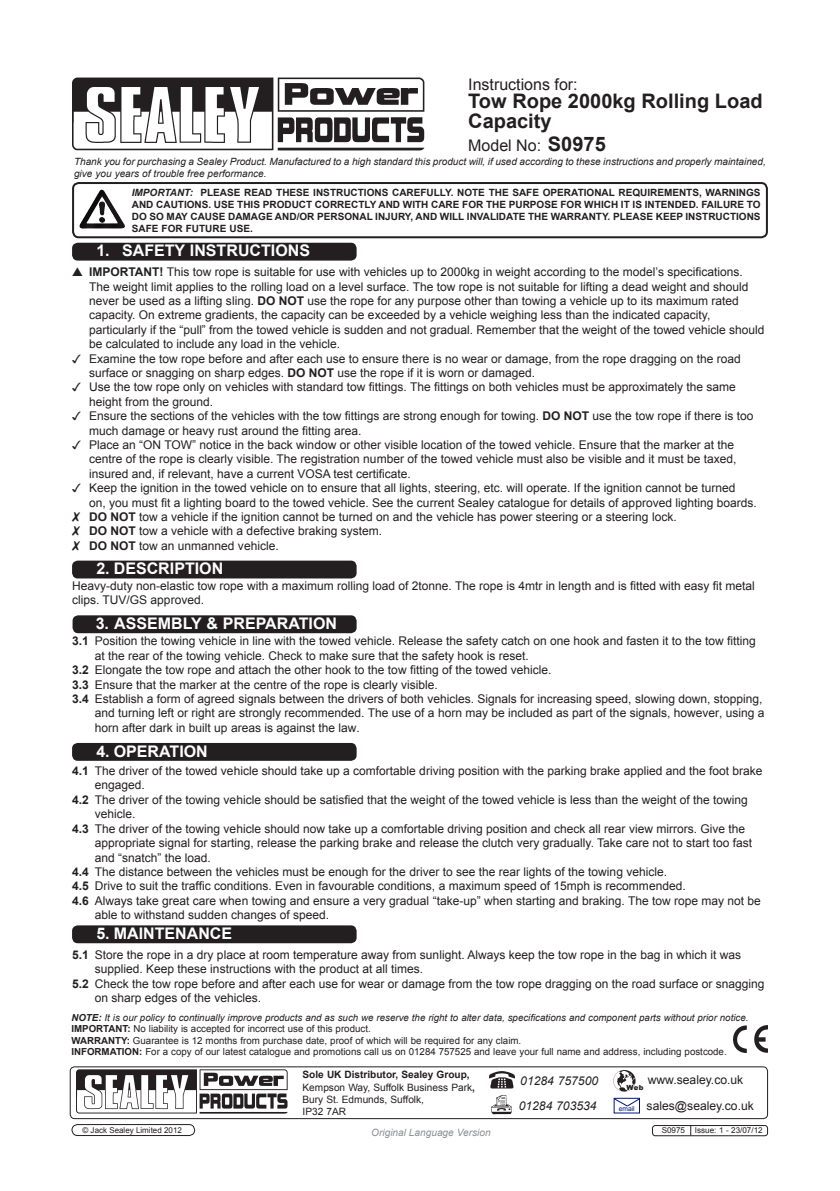
<style>
.page{position:relative;width:840px;height:1191px;background:#fff}
.page>*{position:absolute;margin:0;border:0;box-sizing:border-box;transform-origin:0 0}
.t1{font:700 20px/20.8px "Arial";color:#231f20}
.Chapter_Header{font:700 16px "Arial";color:#fff}
.t2{font:16px "Arial";color:#231f20}
.t3{font:12.2px "Arial";color:#231f20}
.t4{font:italic 12.2px "Arial";color:#231f20}
.t5{font:12px/14.4px "Arial";color:#231f20}
.t6{font:10.2px/12.2px "Arial";color:#231f20}
.t7{font:italic 10.2px "Arial";color:#8d8f92}
.t8{font:700 10px/12px "Arial";color:#231f20;text-align:justify}
.t9{font:italic 10px/12px "Arial";color:#231f20}
.t10{font:9.6px "Arial";color:#231f20}
.t11{font:italic 9.6px "Arial";color:#231f20}
.t12{font:8px "Arial";color:#231f20}
.t13{font:900 7px "Arial";color:#231f20}
.t14{font:6.8px "Arial";color:#001381}
.s1{font-weight:700;font-size:20px}
.s2{font-style:italic}
.s3{font-family:"Monotype Sorts"}
.s4{font-weight:700}
</style>
<div class="page">
<img style="left:72px;top:77px;width:352px;height:74px">
<div style="left:72px;top:182px;width:695px;height:56px;border:2px solid #231f20;border-radius:6px"></div>
<div style="left:77px;top:188px;width:51px;height:45px;background:#231f20;opacity:.75"></div>
<div style="left:72px;top:243px;width:284px;height:18px;background:#231f20;border-radius:6px"></div>
<div style="left:72px;top:560px;width:284px;height:18px;background:#231f20;border-radius:6px"></div>
<div style="left:72px;top:615px;width:284px;height:18px;background:#231f20;border-radius:6px"></div>
<div style="left:72px;top:743px;width:284px;height:18px;background:#231f20;border-radius:6px"></div>
<div style="left:72px;top:925px;width:284px;height:18px;background:#231f20;border-radius:6px"></div>
<img style="left:76px;top:1069px;width:211px;height:45px">
<div style="left:70px;top:1066px;width:697px;height:53px;border:1px solid #231f20;border-radius:4px"></div>
<img style="left:491px;top:1095px;width:21px;height:19px">
<img style="left:489px;top:1071px;width:25px;height:18px">
<img style="left:612px;top:1069px;width:24px;height:24px;border-radius:12px">
<svg style="left:613px;top:1097px;width:26px;height:10px"></svg>
<div style="left:651px;top:1125px;width:116px;height:11px;border:1px solid #231f20;border-radius:3px"></div>
<div style="left:71px;top:1124px;width:124px;height:12px;border:1px solid #231f20;border-radius:6px"></div>
<img style="left:733px;top:1025px;width:34px;height:28px">
<p class="t2" style="left:468px;top:73px;width:111px">Instructions for:</p>
<p class="t1" style="left:468px;top:91px;width:296px">TOW ROPE 2000KG ROLLING LOAD<br>CAPACITY</p>
<p class="t2" style="left:468px;top:135px;width:139px">Model No: <span class="s1">S0975</span></p>
<p class="t9" style="left:74px;top:156px;width:693px">Thank you for purchasing a Sealey Product. Manufactured to a high standard this product will, if used according to these instructions and properly maintained, give you years of trouble free performance.</p>
<p class="t8" style="left:132px;top:187px;width:630px"><span class="s2">IMPORTANT:</span> PLEASE READ THESE INSTRUCTIONS CAREFULLY. NOTE THE SAFE OPERATIONAL REQUIREMENTS, WARNINGS AND CAUTIONS. USE THIS PRODUCT CORRECTLY AND WITH CARE FOR THE PURPOSE FOR WHICH IT IS INTENDED. FAILURE TO DO SO MAY CAUSE DAMAGE AND/OR PERSONAL INJURY, AND WILL INVALIDATE THE WARRANTY. PLEASE KEEP INSTRUCTIONS SAFE FOR FUTURE USE.</p>
<p class="Chapter_Header" style="left:96px;top:240px;width:48px">1. SAFETY</p>
<p class="Chapter_Header" style="left:190px;top:240px;width:11px">INSTRUCTIONS</p>
<p class="t5" style="left:89px;top:265px;width:676px;text-indent:-17px"><span class="s3">s</span> <span class="s4">IMPORTANT!</span> This tow rope is suitable for use with vehicles up to 2000kg in weight according to the model’s specifications.<br>The weight limit applies to the rolling load on a level surface. The tow rope is not suitable for lifting a dead weight and should never be used as a lifting sling. <span class="s4">DO NOT</span> use the rope for any purpose other than towing a vehicle up to its maximum rated capacity. On extreme gradients, the capacity can be exceeded by a vehicle weighing less than the indicated capacity, particularly if the “pull” from the towed vehicle is sudden and not gradual. Remember that the weight of the towed vehicle should be calculated to include any load in the vehicle.</p>
<p class="t5" style="left:89px;top:351px;width:653px">Examine the tow rope before and after each use to ensure there is no wear or damage, from the rope dragging on the road surface or snagging on sharp edges. <span class="s4">DO NOT</span> use the rope if it is worn or damaged.</p>
<p class="t5" style="left:89px;top:380px;width:648px">Use the tow rope only on vehicles with standard tow fittings. The fittings on both vehicles must be approximately the same height from the ground.</p>
<p class="t5" style="left:89px;top:409px;width:665px">Ensure the sections of the vehicles with the tow fittings are strong enough for towing. <span class="s4">DO NOT</span> use the tow rope if there is too much damage or heavy rust around the fitting area.</p>
<p class="t5" style="left:89px;top:438px;width:648px">Place an “ON TOW” notice in the back window or other visible location of the towed vehicle. Ensure that the marker at the centre of the rope is clearly visible. The registration number of the towed vehicle must also be visible and it must be taxed, insured and, if relevant, have a current VOSA test certificate.</p>
<p class="t5" style="left:89px;top:481px;width:669px">Keep the ignition in the towed vehicle on to ensure that all lights, steering, etc. will operate. If the ignition cannot be turned<br>on, you must fit a lighting board to the towed vehicle. See the current Sealey catalogue for details of approved lighting boards.</p>
<p class="t5" style="left:89px;top:510px;width:588px"><span class="s4">DO NOT</span> tow a vehicle if the ignition cannot be turned on and the vehicle has power steering or a steering lock.</p>
<p class="t5" style="left:89px;top:524px;width:294px"><span class="s4">DO NOT</span> tow a vehicle with a defective braking system.</p>
<p class="t5" style="left:89px;top:538px;width:191px"><span class="s4">DO NOT</span> tow an unmanned vehicle.</p>
<p class="Chapter_Header" style="left:96px;top:558px;width:40px">2. DESCRIPTION</p>
<p class="t5" style="left:72px;top:579px;width:684px">Heavy-duty non-elastic tow rope with a maximum rolling load of 2tonne. The rope is 4mtr in length and is fitted with easy fit metal clips. TUV/GS approved.</p>
<p class="t5" style="left:95px;top:634px;width:662px;text-indent:-23px"><span class="s4">3.1</span> Position the towing vehicle in line with the towed vehicle. Release the safety catch on one hook and fasten it to the tow fitting at the rear of the towing vehicle. Check to make sure that the safety hook is reset.</p>
<p class="t5" style="left:72px;top:663px;width:480px"><span class="s4">3.2</span> Elongate the tow rope and attach the other hook to the tow fitting of the towed vehicle.</p>
<p class="t5" style="left:72px;top:677px;width:367px"><span class="s4">3.3</span> Ensure that the marker at the centre of the rope is clearly visible.</p>
<p class="t5" style="left:95px;top:691px;width:671px;text-indent:-23px"><span class="s4">3.4</span> Establish a form of agreed signals between the drivers of both vehicles. Signals for increasing speed, slowing down, stopping, and turning left or right are strongly recommended. The use of a horn may be included as part of the signals, however, using a horn after dark in built up areas is against the law.</p>
<p class="Chapter_Header" style="left:96px;top:613px;width:42px">3. ASSEM</p>
<p class="Chapter_Header" style="left:171px;top:613px;width:63px">BLY &amp; PREPARATION</p>
<p class="Chapter_Header" style="left:96px;top:740px;width:62px">4. OPERATION</p>
<p class="t5" style="left:95px;top:764px;width:669px;text-indent:-23px"><span class="s4">4.1</span> The driver of the towed vehicle should take up a comfortable driving position with the parking brake applied and the foot brake engaged.</p>
<p class="t5" style="left:95px;top:792px;width:654px;text-indent:-23px"><span class="s4">4.2</span> The driver of the towing vehicle should be satisfied that the weight of the towed vehicle is less than the weight of the towing vehicle.</p>
<p class="t5" style="left:95px;top:821px;width:658px;text-indent:-23px"><span class="s4">4.3</span> The driver of the towing vehicle should now take up a comfortable driving position and check all rear view mirrors. Give the appropriate signal for starting, release the parking brake and release the clutch very gradually. Take care not to start too fast and “snatch” the load.</p>
<p class="t5" style="left:72px;top:864px;width:596px"><span class="s4">4.4</span> The distance between the vehicles must be enough for the driver to see the rear lights of the towing vehicle.</p>
<p class="t5" style="left:72px;top:879px;width:614px"><span class="s4">4.5</span> Drive to suit the traffic conditions. Even in favourable conditions, a maximum speed of 15mph is recommended.</p>
<p class="t5" style="left:95px;top:893px;width:667px;text-indent:-23px"><span class="s4">4.6</span> Always take great care when towing and ensure a very gradual “take-up” when starting and braking. The tow rope may not be able to withstand sudden changes of speed.</p>
<p class="Chapter_Header" style="left:96px;top:923px;width:137px">5. MAINTENANCE</p>
<p class="t5" style="left:95px;top:947px;width:647px;text-indent:-23px"><span class="s4">5.1</span> Store the rope in a dry place at room temperature away from sunlight. Always keep the tow rope in the bag in which it was supplied. Keep these instructions with the product at all times.</p>
<p class="t5" style="left:95px;top:976px;width:670px;text-indent:-23px"><span class="s4">5.2</span> Check the tow rope before and after each use for wear or damage from the tow rope dragging on the road surface or snagging on sharp edges of the vehicles.</p>
<p class="t11" style="left:71px;top:1011px;width:678px"><span class="s4">NOTE:</span> It is our policy to continually improve products and as such we reserve the right to alter data, specifications and component parts without prior notice.</p>
<p class="t10" style="left:71px;top:1022px;width:300px"><span class="s4">IMPORTANT:</span> No liability is accepted for incorrect use of this product.</p>
<p class="t10" style="left:71px;top:1034px;width:451px"><span class="s4">WARRANTY:</span> Guarantee is 12 months from purchase date, proof of which will be required for any claim.</p>
<p class="t10" style="left:71px;top:1045px;width:656px"><span class="s4">INFORMATION:</span> For a copy of our latest catalogue and promotions call us on 01284 757525 and leave your full name and address, including postcode.</p>
<p class="t4" style="left:520px;top:1072px;width:79px">01284 757500</p>
<p class="t4" style="left:518px;top:1098px;width:79px">01284 703534</p>
<p class="t3" style="left:646px;top:1097px;width:109px">sales@sealey.co.uk</p>
<p class="t6" style="left:302px;top:1068px;width:174px"><span class="s4">SOLE UK DISTRIBUTOR, SEALEY GROUP,<br></span>Kempson Way, Suffolk Business Park<span class="s4">,<br></span>Bury St. Edmunds, Suffolk,</p>
<p class="t6" style="left:302px;top:1105px;width:45px">IP32 7AR</p>
<p class="t3" style="left:647px;top:1071px;width:97px">www.sealey.co.uk</p>
<p class="t13" style="left:626px;top:1082px;width:19px">Web</p>
<p class="t14" style="left:618px;top:1104px;width:18px">email</p>
<p class="t12" style="left:82px;top:1124px;width:101px">© Jack Sealey Limited 2012</p>
<p class="t7" style="left:371px;top:1125px;width:121px">Original Language Version</p>
<p class="t12" style="left:661px;top:1125px;width:102px">S0975 Issue: 1 - 23/07/12</p>
</div>
